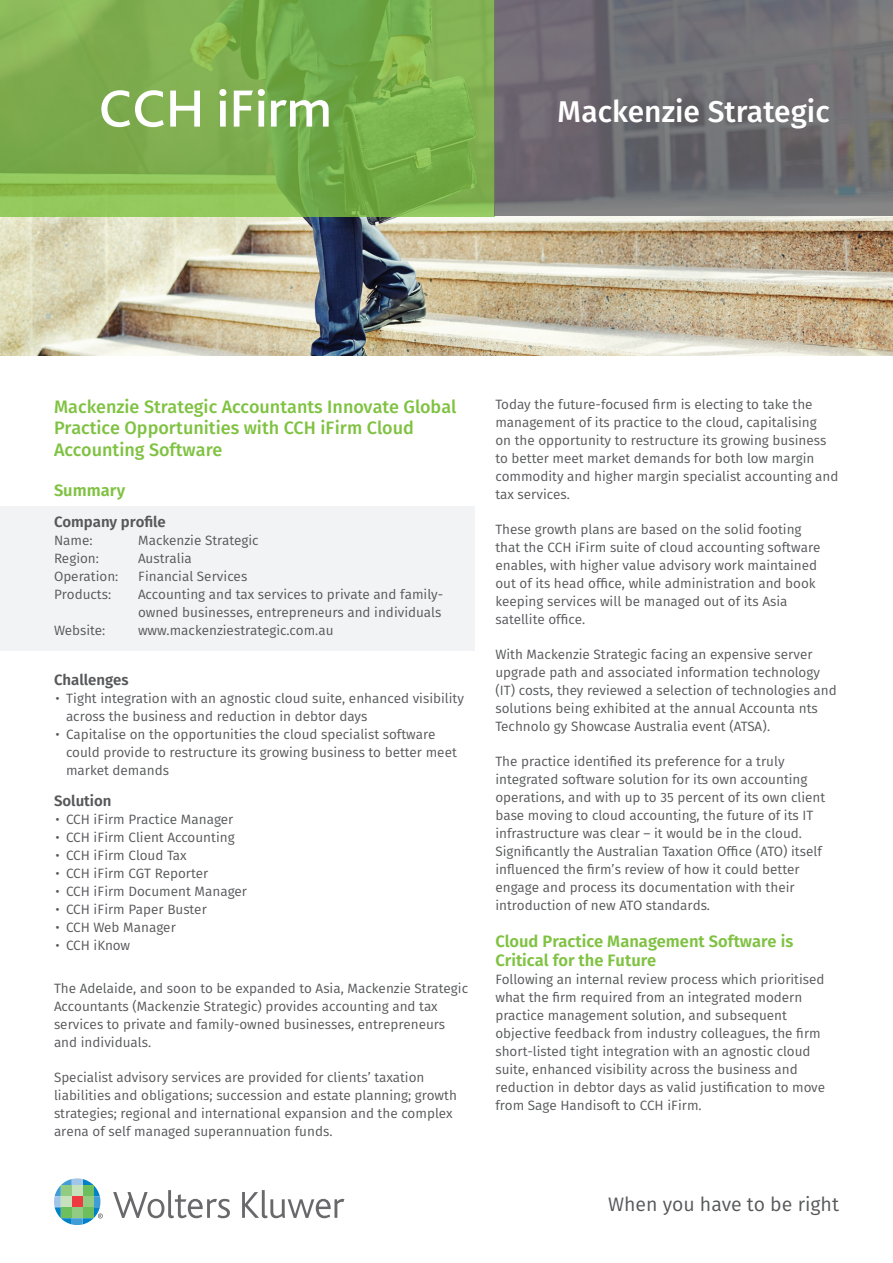
<style>
.page{position:relative;width:893px;height:1263px;background:#fff}
.page>*{position:absolute;margin:0;border:0;box-sizing:border-box;transform-origin:0 0}
.t1{font:500 30px "Fira Sans";color:#fff}
.t2{font:19.5px "Fira Sans";color:#57585a}
.t3{font:500 18px/21.6px "Fira Sans";color:#7fc241}
.t4{font:600 16.5px/19.8px "Fira Sans";color:#7fc241}
.t5{font:600 15px "Fira Sans";color:#57585a}
.t6{font:13.5px/18px "Fira Sans";color:#57585a}
</style>
<div class="page">
<img style="left:0;top:216px;width:893px;height:139px">
<div style="left:0;top:506px;width:474px;height:145px;background:#f2f3f4"></div>
<svg style="left:0;top:0;width:494px;height:216px"></svg>
<svg style="left:113px;top:1190px;width:117px;height:28px"></svg>
<svg style="left:242px;top:1190px;width:102px;height:28px"></svg>
<svg style="left:54px;top:1178px;width:49px;height:47px"></svg>
<svg style="left:494px;top:0;width:399px;height:216px;fill:#717075"></svg>
<svg style="left:101px;top:90px;width:63px;height:37px"></svg>
<svg style="left:170px;top:91px;width:30px;height:36px"></svg>
<svg style="left:219px;top:89px;width:7px;height:38px"></svg>
<svg style="left:234px;top:89px;width:31px;height:38px"></svg>
<svg style="left:271px;top:100px;width:58px;height:27px"></svg>
<h1 class="t1" style="left:557px;top:88px;width:274px">Mackenzie Strategic</h1>
<h3 class="t3" style="left:54px;top:395px;width:404px">Mackenzie Strategic Accountants Innovate Global<br>Practice Opportunities with CCH iFirm Cloud<br>Accounting Software</h3>
<p class="t4" style="left:54px;top:479px;width:73px">Summary</p>
<p class="t5" style="left:54px;top:509px;width:113px">Company profile</p>
<p class="t6" style="left:54px;top:531px;width:40px">Name:</p>
<p class="t6" style="left:138px;top:531px;width:122px">Mackenzie Strategic</p>
<p class="t6" style="left:54px;top:549px;width:46px">Region:</p>
<p class="t6" style="left:138px;top:549px;width:55px">Australia</p>
<p class="t6" style="left:54px;top:567px;width:66px">Operation:</p>
<p class="t6" style="left:138px;top:567px;width:111px">Financial Services</p>
<p class="t6" style="left:54px;top:585px;width:59px">Products:</p>
<p class="t6" style="left:138px;top:585px;width:307px">Accounting and tax services to private and family&shy;owned businesses, entrepreneurs and individuals</p>
<p class="t6" style="left:54px;top:621px;width:53px">Website:</p>
<p class="t6" style="left:138px;top:621px;width:197px">www.mackenziestrategic.com.au</p>
<p class="t5" style="left:54px;top:667px;width:76px">Challenges</p>
<p class="t6" style="left:66px;top:689px;width:399px;text-indent:-11px">• Tight integration with an agnostic cloud suite, enhanced visibility across the business and reduction in debtor days</p>
<p class="t6" style="left:66px;top:725px;width:392px;text-indent:-11px">• Capitalise on the opportunities the cloud specialist software could provide to restructure its growing business to better meet market demands</p>
<p class="t5" style="left:54px;top:788px;width:59px">Solution</p>
<p class="t6" style="left:56px;top:810px;width:179px">• CCH iFirm Practice Manager</p>
<p class="t6" style="left:56px;top:828px;width:181px">• CCH iFirm Client Accounting</p>
<p class="t6" style="left:56px;top:846px;width:133px">• CCH iFirm Cloud Tax</p>
<p class="t6" style="left:56px;top:864px;width:154px">• CCH iFirm CGT Reporter</p>
<p class="t6" style="left:56px;top:882px;width:193px">• CCH iFirm Document Manager</p>
<p class="t6" style="left:56px;top:900px;width:153px">• CCH iFirm Paper Buster</p>
<p class="t6" style="left:56px;top:918px;width:122px">• CCH Web Manager</p>
<p class="t6" style="left:56px;top:936px;width:76px">• CCH iKnow</p>
<p class="t6" style="left:54px;top:979px;width:416px">The Adelaide, and soon to be expanded to Asia, Mackenzie Strategic Accountants (Mackenzie Strategic) provides accounting and tax services to private and family-owned businesses, entrepreneurs and individuals.</p>
<p class="t6" style="left:54px;top:1068px;width:404px">Specialist advisory services are provided for clients’ taxation liabilities and obligations; succession and estate planning; growth strategies; regional and international expansion and the complex arena of self managed superannuation funds.</p>
<p class="t6" style="left:495px;top:395px;width:345px">Today the future-focused firm is electing to take the management of its practice to the cloud, capitalising<br>on the opportunity to restructure its growing business to better meet market demands for both low margin commodity and higher margin specialist accounting and tax services.</p>
<p class="t6" style="left:495px;top:520px;width:326px">These growth plans are based on the solid footing that the CCH iFirm suite of cloud accounting software enables, with higher value advisory work maintained out of its head office, while administration and book keeping services will be managed out of its Asia satellite office.</p>
<p class="t6" style="left:495px;top:645px;width:343px">With Mackenzie Strategic facing an expensive server upgrade path and associated information technology (IT) costs, they reviewed a selection of technologies and solutions being exhibited at the annual Accounta nts Technolo gy Showcase Australia event (ATSA).</p>
<p class="t6" style="left:495px;top:752px;width:331px">The practice identified its preference for a truly integrated software solution for its own accounting operations, and with up to 35 percent of its own client base moving to cloud accounting, the future of its IT infrastructure was clear – it would be in the cloud.<br>Significantly the Australian Taxation Office (ATO) itself influenced the firm’s review of how it could better engage and process its documentation with their introduction of new ATO standards.</p>
<p class="t4" style="left:495px;top:930px;width:299px">Cloud Practice Management Software is<br>Critical for the Future</p>
<p class="t6" style="left:495px;top:970px;width:331px">Following an internal review process which prioritised what the firm required from an integrated modern practice management solution, and subsequent objective feedback from industry colleagues, the firm short-listed tight integration with an agnostic cloud suite, enhanced visibility across the business and reduction in debtor days as valid justification to move from Sage Handisoft to CCH iFirm.</p>
<h2 class="t2" style="left:608px;top:1189px;width:232px">When you have to be right</h2>
</div>
